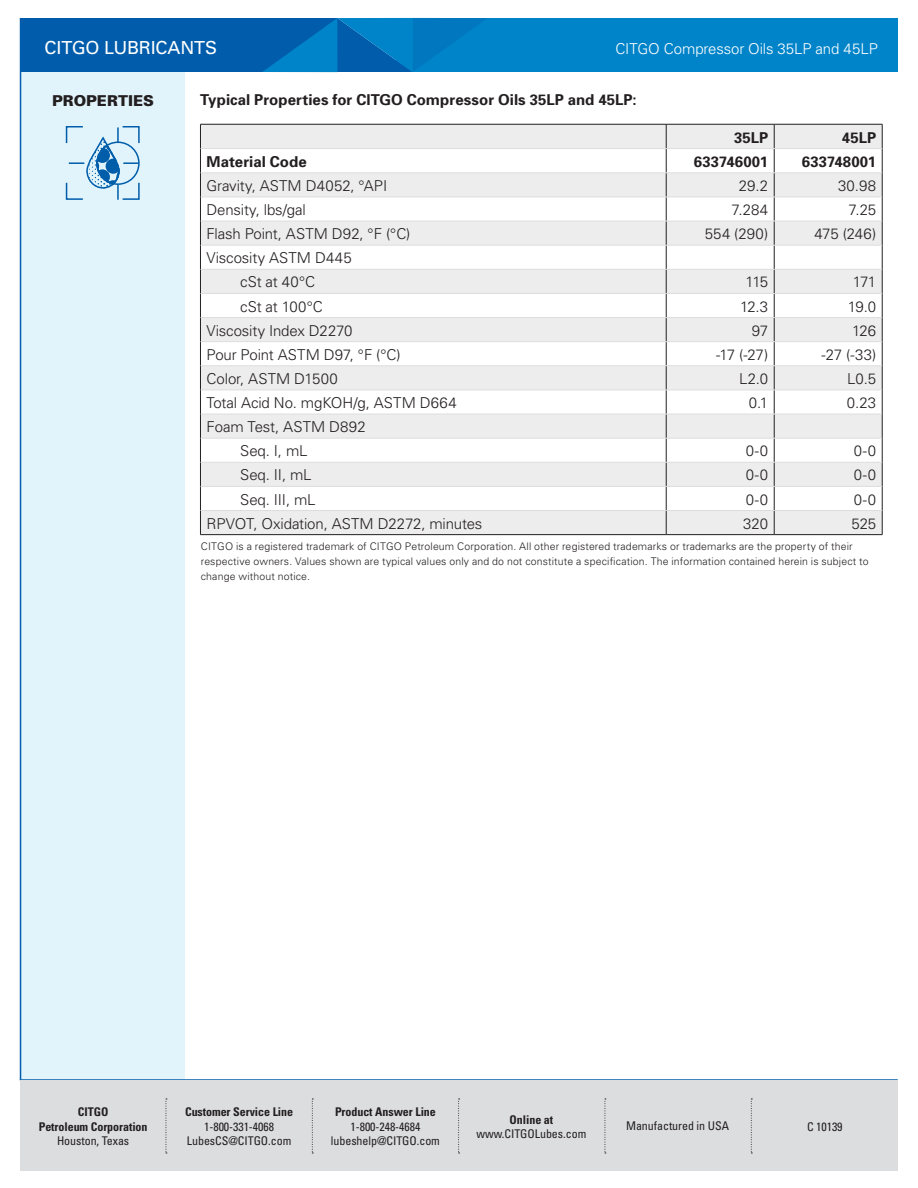
<style>
.page{position:relative;width:918px;height:1188px;background:#fff}
.page>*{position:absolute;margin:0;border:0;box-sizing:border-box;transform-origin:0 0}
.Headers{font:18px "Univers";letter-spacing:-.01em;color:#fff}
.t1{font:300 15px "Univers";letter-spacing:-.005em;color:#231f20}
.Disclaimers{font:700 15px "Univers";letter-spacing:.005em;color:#231f20}
.Headers-2{font:300 15px "Univers";letter-spacing:-.01em;color:#fff}
.Headers-3{font:900 15px "Univers";color:#231f20}
.t2{font:condensed 12px/14.4px "Univers";letter-spacing:-.005em;color:#231f20;text-align:center}
.t3{font:700 condensed 12px/14.4px "Univers";letter-spacing:-.005em;color:#231f20;text-align:center}
.Disclaimers-2{font:300 10.5px/15px "Univers";letter-spacing:.015em;color:#231f20}
.s1{font-weight:400}
.s2{font-weight:700}
</style>
<div class="page">
<div style="left:21px;top:65px;width:164px;height:1015px;background:#e1f4fc"></div>
<hr style="left:20px;top:18px;width:1px;height:1062px;background:#015dab">
<hr style="left:20px;top:1079px;width:878px;height:2px;background:#015dab">
<div style="left:21px;top:18px;width:316px;height:54px;background:#015dab"></div>
<div style="left:396px;top:18px;width:502px;height:54px;background:#0084c9"></div>
<svg style="left:263px;top:18px;width:223px;height:54px"></svg>
<svg style="left:66px;top:126px;width:74px;height:74px"></svg>
<div style="left:20px;top:1081px;width:878px;height:90px;background:#dcdddf"></div>
<svg style="left:751px;top:1099px;width:1px;height:55px"></svg>
<svg style="left:605px;top:1099px;width:1px;height:55px"></svg>
<svg style="left:458px;top:1099px;width:2px;height:55px"></svg>
<svg style="left:312px;top:1099px;width:1px;height:55px"></svg>
<svg style="left:166px;top:1099px;width:1px;height:55px"></svg>
<svg style="left:201px;top:125px;width:681px;height:409px;fill:#ededee"></svg>
<hr style="left:200px;top:124px;width:466px;height:1px;background:#231f20">
<hr style="left:666px;top:124px;width:108px;height:1px;background:#231f20">
<hr style="left:774px;top:124px;width:108px;height:1px;background:#231f20">
<svg style="left:200px;top:124px;width:1px;height:410px"></svg>
<svg style="left:666px;top:124px;width:1px;height:410px"></svg>
<svg style="left:774px;top:124px;width:1px;height:410px"></svg>
<svg style="left:882px;top:124px;width:1px;height:410px"></svg>
<hr style="left:200px;top:534px;width:466px;height:1px;background:#231f20">
<hr style="left:666px;top:534px;width:108px;height:1px;background:#231f20">
<hr style="left:774px;top:534px;width:108px;height:1px;background:#231f20">
<hr style="left:201px;top:148px;width:465px;height:1px;background:#dcdddf">
<hr style="left:666px;top:148px;width:108px;height:1px;background:#dcdddf">
<hr style="left:774px;top:148px;width:108px;height:1px;background:#dcdddf">
<hr style="left:201px;top:173px;width:465px;height:1px;background:#dcdddf">
<hr style="left:666px;top:173px;width:108px;height:1px;background:#dcdddf">
<hr style="left:774px;top:173px;width:108px;height:1px;background:#dcdddf">
<hr style="left:201px;top:197px;width:465px;height:1px;background:#dcdddf">
<hr style="left:666px;top:197px;width:108px;height:1px;background:#dcdddf">
<hr style="left:774px;top:197px;width:108px;height:1px;background:#dcdddf">
<hr style="left:201px;top:221px;width:465px;height:1px;background:#dcdddf">
<hr style="left:666px;top:221px;width:108px;height:1px;background:#dcdddf">
<hr style="left:774px;top:221px;width:108px;height:1px;background:#dcdddf">
<hr style="left:201px;top:245px;width:465px;height:1px;background:#dcdddf">
<hr style="left:666px;top:245px;width:108px;height:1px;background:#dcdddf">
<hr style="left:774px;top:245px;width:108px;height:1px;background:#dcdddf">
<hr style="left:201px;top:269px;width:465px;height:1px;background:#dcdddf">
<hr style="left:666px;top:269px;width:108px;height:1px;background:#dcdddf">
<hr style="left:774px;top:269px;width:108px;height:1px;background:#dcdddf">
<hr style="left:201px;top:293px;width:465px;height:1px;background:#dcdddf">
<hr style="left:666px;top:293px;width:108px;height:1px;background:#dcdddf">
<hr style="left:774px;top:293px;width:108px;height:1px;background:#dcdddf">
<hr style="left:201px;top:317px;width:465px;height:1px;background:#dcdddf">
<hr style="left:666px;top:317px;width:108px;height:1px;background:#dcdddf">
<hr style="left:774px;top:317px;width:108px;height:1px;background:#dcdddf">
<hr style="left:201px;top:341px;width:465px;height:1px;background:#dcdddf">
<hr style="left:666px;top:341px;width:108px;height:1px;background:#dcdddf">
<hr style="left:774px;top:341px;width:108px;height:1px;background:#dcdddf">
<hr style="left:201px;top:366px;width:465px;height:1px;background:#dcdddf">
<hr style="left:666px;top:366px;width:108px;height:1px;background:#dcdddf">
<hr style="left:774px;top:366px;width:108px;height:1px;background:#dcdddf">
<hr style="left:201px;top:390px;width:465px;height:1px;background:#dcdddf">
<hr style="left:666px;top:390px;width:108px;height:1px;background:#dcdddf">
<hr style="left:774px;top:390px;width:108px;height:1px;background:#dcdddf">
<hr style="left:201px;top:414px;width:465px;height:1px;background:#dcdddf">
<hr style="left:666px;top:414px;width:108px;height:1px;background:#dcdddf">
<hr style="left:774px;top:414px;width:108px;height:1px;background:#dcdddf">
<hr style="left:201px;top:438px;width:465px;height:1px;background:#dcdddf">
<hr style="left:666px;top:438px;width:108px;height:1px;background:#dcdddf">
<hr style="left:774px;top:438px;width:108px;height:1px;background:#dcdddf">
<hr style="left:201px;top:462px;width:465px;height:1px;background:#dcdddf">
<hr style="left:666px;top:462px;width:108px;height:1px;background:#dcdddf">
<hr style="left:774px;top:462px;width:108px;height:1px;background:#dcdddf">
<hr style="left:201px;top:486px;width:465px;height:1px;background:#dcdddf">
<hr style="left:666px;top:486px;width:108px;height:1px;background:#dcdddf">
<hr style="left:774px;top:486px;width:108px;height:1px;background:#dcdddf">
<hr style="left:201px;top:510px;width:465px;height:1px;background:#dcdddf">
<hr style="left:666px;top:510px;width:108px;height:1px;background:#dcdddf">
<hr style="left:774px;top:510px;width:108px;height:1px;background:#dcdddf">
<p class="Headers" style="left:45px;top:36px;width:174px">CITGO LUBRICANTS</p>
<p class="Headers-2" style="left:615px;top:40px;width:264px">CITGO Compressor Oils 35LP and 45LP</p>
<p class="Headers-3" style="left:52px;top:92px;width:103px">PROPERTIES</p>
<p class="Disclaimers" style="left:200px;top:90px;width:438px">Typical Properties for CITGO Compressor Oils 35LP and 45LP:</p>
<p class="Disclaimers" style="left:734px;top:128px;width:36px">35LP</p>
<p class="Disclaimers" style="left:842px;top:128px;width:36px">45LP</p>
<p class="Disclaimers" style="left:206px;top:152px;width:102px">Material Code</p>
<p class="Disclaimers" style="left:694px;top:152px;width:76px">633746001</p>
<p class="Disclaimers" style="left:802px;top:152px;width:76px">633748001</p>
<p class="t1" style="left:206px;top:177px;width:182px">Gravity, ASTM D4052, °API</p>
<p class="t1" style="left:739px;top:177px;width:31px">29.2</p>
<p class="t1" style="left:838px;top:177px;width:40px">30.98</p>
<p class="t1" style="left:206px;top:201px;width:101px">Density, lbs/gal</p>
<p class="t1" style="left:731px;top:201px;width:38px">7.284</p>
<p class="t1" style="left:848px;top:201px;width:29px">7.25</p>
<p class="t1" style="left:206px;top:225px;width:205px">Flash Point, ASTM D92, °F (°C)</p>
<p class="t1" style="left:705px;top:225px;width:65px">554 (290)</p>
<p class="t1" style="left:814px;top:225px;width:63px">475 (246)</p>
<p class="t1" style="left:206px;top:249px;width:147px">Viscosity ASTM D445</p>
<p class="t1" style="left:240px;top:273px;width:76px">cSt at 40°C</p>
<p class="t1" style="left:745px;top:273px;width:24px">115</p>
<p class="t1" style="left:853px;top:273px;width:25px">171</p>
<p class="t1" style="left:240px;top:297px;width:84px">cSt at 100°C</p>
<p class="t1" style="left:740px;top:297px;width:30px">12.3</p>
<p class="t1" style="left:848px;top:297px;width:30px">19.0</p>
<p class="t1" style="left:206px;top:321px;width:148px">Viscosity Index D2270</p>
<p class="t1" style="left:752px;top:321px;width:18px">97</p>
<p class="t1" style="left:852px;top:321px;width:26px">126</p>
<p class="t1" style="left:206px;top:345px;width:196px">Pour Point ASTM D97, °F (°C)</p>
<p class="t1" style="left:716px;top:345px;width:54px">-17 (-27)</p>
<p class="t1" style="left:822px;top:345px;width:56px">-27 (-33)</p>
<p class="t1" style="left:206px;top:370px;width:133px">Color, ASTM D1500</p>
<p class="t1" style="left:739px;top:370px;width:31px">L2.0</p>
<p class="t1" style="left:847px;top:370px;width:31px">L0.5</p>
<p class="t1" style="left:206px;top:394px;width:252px">Total Acid No. mgKOH/g, ASTM D664</p>
<p class="t1" style="left:749px;top:394px;width:21px">0.1</p>
<p class="t1" style="left:847px;top:394px;width:31px">0.23</p>
<p class="t1" style="left:206px;top:418px;width:161px">Foam Test, ASTM D892</p>
<p class="t1" style="left:240px;top:442px;width:69px">Seq. I, mL</p>
<p class="t1" style="left:746px;top:442px;width:24px">0-0</p>
<p class="t1" style="left:854px;top:442px;width:24px">0-0</p>
<p class="t1" style="left:240px;top:466px;width:73px">Seq. II, mL</p>
<p class="t1" style="left:746px;top:466px;width:24px">0-0</p>
<p class="t1" style="left:854px;top:466px;width:24px">0-0</p>
<p class="t1" style="left:240px;top:490px;width:77px">Seq. III, mL</p>
<p class="t1" style="left:746px;top:490px;width:24px">0-0</p>
<p class="t1" style="left:854px;top:490px;width:24px">0-0</p>
<p class="t1" style="left:206px;top:514px;width:277px">RPVOT, Oxidation, ASTM D2272, minutes</p>
<p class="t1" style="left:743px;top:514px;width:26px">320</p>
<p class="t1" style="left:851px;top:514px;width:26px">525</p>
<p class="Disclaimers-2" style="left:201px;top:538px;width:669px">CITGO is a registered trademark of CITGO Petroleum Corporation. All other registered trademarks or trademarks are the property of their respective owners. Values shown are typical values only and do not constitute a specification. The information contained herein is subject to change without notice.</p>
<p class="t3" style="left:39px;top:1105px;width:110px">CITGO<br>Petroleum Corporation<br><span class="s1">Houston, Texas</span></p>
<p class="t3" style="left:185px;top:1105px;width:110px">Customer Service Line</p>
<p class="t2" style="left:204px;top:1119px;width:71px">1-800-331-4068</p>
<p class="t2" style="left:187px;top:1133px;width:106px">LubesCS@CITGO.com</p>
<p class="t2" style="left:331px;top:1104px;width:111px"><span class="s2">Product Answer Line<br></span>1-800-248-4684 lubeshelp@CITGO.com</p>
<p class="t2" style="left:476px;top:1112px;width:111px"><span class="s2">Online at </span>www.CITGOLubes.com</p>
<p class="t2" style="left:807px;top:1119px;width:37px">C 10139</p>
<p class="t2" style="left:626px;top:1119px;width:104px">Manufactured in USA</p>
</div>
